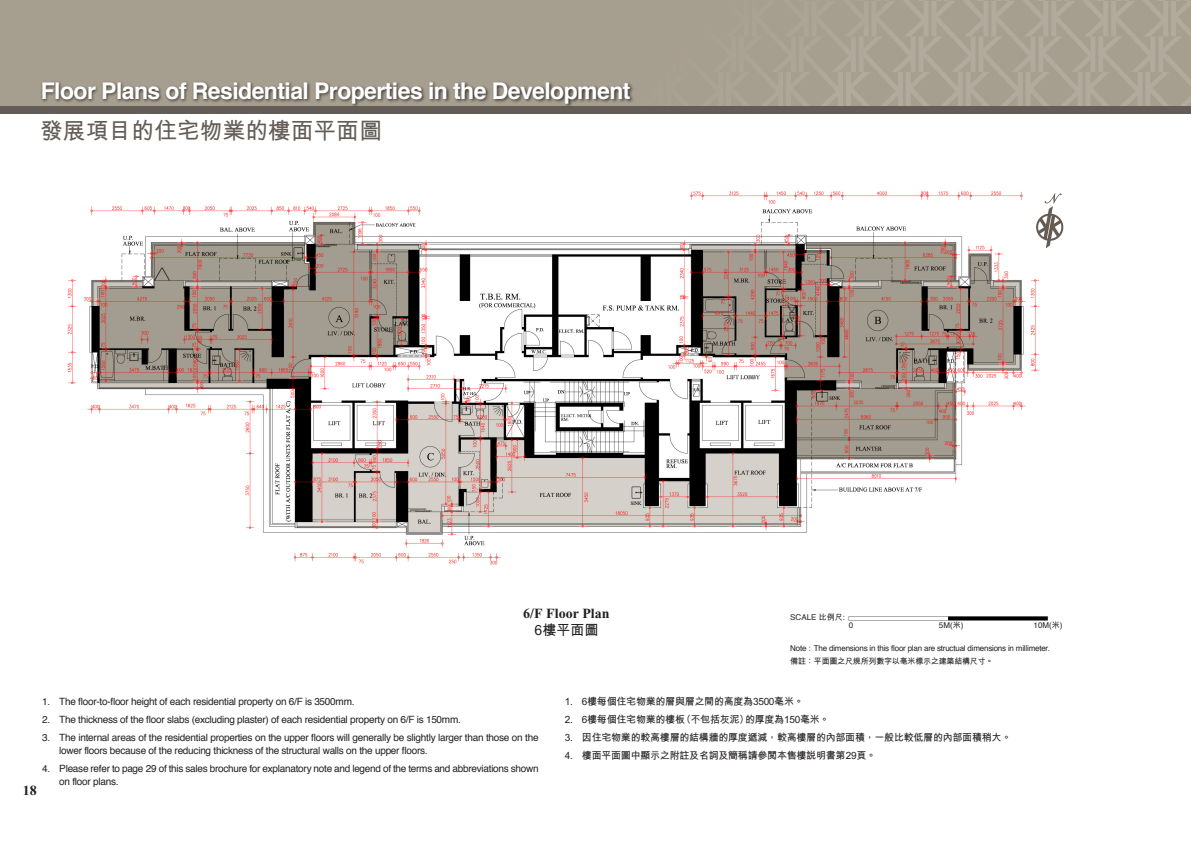
<style>
.page{position:relative;width:1191px;height:842px;background:#fff}
.page>*{position:absolute;margin:0;border:0;box-sizing:border-box;transform-origin:0 0}
.t1{font:700 23px "Helvetica";letter-spacing:-.025em;color:#fff}
.t2{font:700 23px "M Hei";letter-spacing:-.01em;color:#645d57}
.t3{font:700 14px/16px "Times New Roman";color:#231f20;text-align:center}
.t4{font:10px/13px "Helvetica";letter-spacing:-.025em;color:#231f20}
.t5{font:700 10px "M Hei";letter-spacing:-.025em;color:#231f20}
.t6{font:8px/13px "Helvetica";letter-spacing:-.025em;color:#231f20}
.t7{font:700 8px "M Hei";color:#231f20}
.s1{font-family:"M Hei"}
.s2{font-family:"M Hei";font-weight:700}
.s3{font-family:"Helvetica";font-weight:400}
</style>
<div class="page">
<div style="left:0;top:0;width:1191px;height:110px;background:#a69e8f"></div>
<svg style="left:641px;top:0;width:550px;height:107px"></svg>
<div style="left:0;top:107px;width:1191px;height:7px;background:#645d57"></div>
<img style="left:848px;top:616px;width:200px;height:5px">
<img style="left:67px;top:191px;width:973px;height:374px">
<img style="left:38px;top:82px;width:603px;height:25px">
<svg style="left:1035px;top:193px;width:28px;height:55px"></svg>
<p class="t1" style="left:41px;top:73px;width:591px">Floor Plans of Residential Properties in the Development</p>
<p class="t2" style="left:40px;top:119px;width:343px">發展項目的住宅物業的樓面平面圖</p>
<p class="t3" style="left:523px;top:606px;width:88px">6/F Floor Plan<br><span class="s1">6樓平面圖</span></p>
<p class="t6" style="left:790px;top:611px;width:56px">SCALE <span class="s2">比例尺:</span></p>
<p class="t6" style="left:848px;top:619px;width:6px">0</p>
<p class="t7" style="left:939px;top:621px;width:26px"><span class="s3">5M</span>(米)</p>
<p class="t6" style="left:1033px;top:619px;width:30px">10M<span class="s2">(米)</span></p>
<p class="t6" style="left:790px;top:642px;width:261px">Note : The dimensions in this floor plan are structual dimensions in millimeter.<span class="s2">備註： 平面圖之尺規所列數字以亳米標示之建築結構尺寸。</span></p>
<p class="t4" style="left:42px;top:695px;width:314px">1. The floor-to-floor height of each residential property on 6/F is 3500mm.</p>
<p class="t4" style="left:42px;top:713px;width:420px">2. The thickness of the floor slabs (excluding plaster) of each residential property on 6/F is 150mm.</p>
<p class="t4" style="left:59px;top:731px;width:481px;text-indent:-17px">3. The internal areas of the residential properties on the upper floors will generally be slightly larger than those on the lower floors because of the reducing thickness of the structural walls on the upper floors.</p>
<p class="t4" style="left:59px;top:762px;width:481px;text-indent:-17px">4. Please refer to page 29 of this sales brochure for explanatory note and legend of the terms and abbreviations shown on floor plans.</p>
<p class="t3" style="left:23px;top:783px;width:16px">18</p>
<p class="t5" style="left:565px;top:696px;width:240px">1. 6樓每個住宅物業的層與層之間的高度為3500亳米。</p>
<p class="t5" style="left:565px;top:714px;width:266px">2. 6樓每個住宅物業的樓板（不包括灰泥）的厚度為150亳米。</p>
<p class="t5" style="left:565px;top:732px;width:448px">3. 因住宅物業的較高樓層的結構牆的厚度遞減，較高樓層的內部面積，一般比較低層的內部面積稍大。</p>
<p class="t5" style="left:565px;top:750px;width:313px">4. 樓面平面圖中顯示之附註及名詞及簡稱請參閱本售樓說明書第29頁。</p>
</div>
